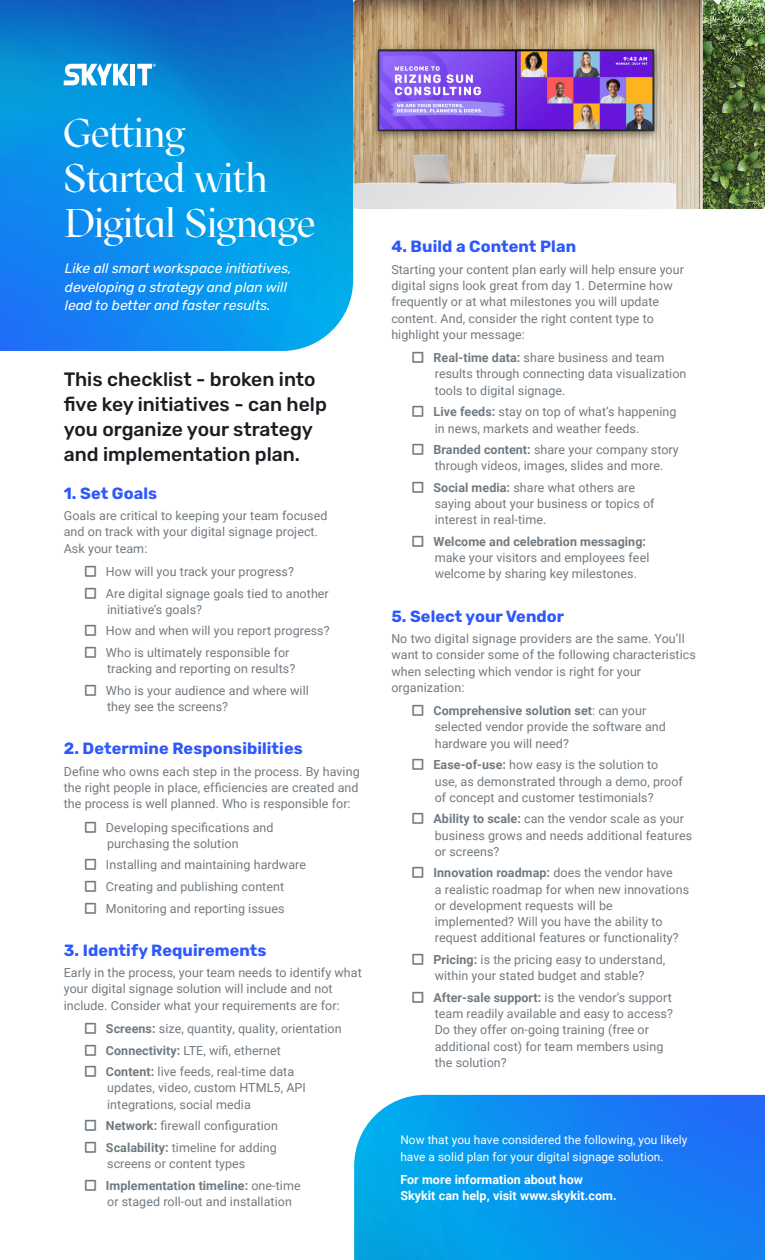
<style>
.page{position:relative;width:765px;height:1260px;background:#fff}
.page>*{position:absolute;margin:0;border:0;box-sizing:border-box;transform-origin:0 0}
.Heading_1_-_center{font:40px/45px "MAZIUSREVIEW20.09";color:#fff}
.Heading_1_-_center-2{font:500 19.38px/25px "Rubik";color:#1a1d21}
.t1{font:700 16.25px "Rubik";letter-spacing:.005em;color:#2d58fe}
.t2{font:italic 13.75px/18.8px "Rubik";color:#fff}
.t3{font:12.5px/16.2px "Roboto";letter-spacing:.005em;color:#717a81}
.t4{font:700 12.5px/16.2px "Roboto";letter-spacing:.005em;color:#fff}
.t5{font:11.88px/16.2px "Roboto";letter-spacing:.005em;color:#fff}
.s1{font-weight:700}
</style>
<div class="page">
<svg style="left:354px;top:1095px;width:411px;height:165px;background:#118fef"></svg>
<svg style="left:0;top:0;width:353px;height:351px;background:#0b8be0"></svg>
<img style="left:353px;top:0;width:412px;height:209px">
<svg style="left:64px;top:64px;width:65px;height:21px"></svg>
<div style="left:130px;top:64px;width:5px;height:21px;background:#fff"></div>
<svg style="left:137px;top:64px;width:19px;height:21px"></svg>
<p class="Heading_1_-_center" style="left:64px;top:111px;width:253px">Getting<br>Started with<br>Digital Signage</p>
<p class="t2" style="left:65px;top:259px;width:228px">Like all smart workspace initiatives, developing a strategy and plan will lead to better and faster results.</p>
<p class="Heading_1_-_center-2" style="left:64px;top:368px;width:265px">This checklist - broken into five key initiatives - can help you organize your strategy and implementation plan.</p>
<p class="t1" style="left:64px;top:484px;width:95px">1. Set Goals</p>
<p class="t3" style="left:64px;top:507px;width:265px">Goals are critical to keeping your team focused and on track with your digital signage project.<br>Ask your team:</p>
<p class="t3" style="left:85px;top:563px;width:211px">□□◆▼ How will you track your progress?</p>
<p class="t3" style="left:107px;top:585px;width:223px;text-indent:-22px">□□◆▼ Are digital signage goals tied to another initiative’s goals?</p>
<p class="t3" style="left:85px;top:622px;width:246px">□□◆▼ How and when will you report progress?</p>
<p class="t3" style="left:107px;top:644px;width:190px;text-indent:-22px">□□◆▼ Who is ultimately responsible for tracking and reporting on results?</p>
<p class="t3" style="left:107px;top:682px;width:203px;text-indent:-22px">□□◆▼ Who is your audience and where will they see the screens?</p>
<p class="t1" style="left:64px;top:739px;width:240px">2. Determine Responsibilities</p>
<p class="t3" style="left:64px;top:763px;width:297px;text-align:justify">Define who owns each step in the process. By having the right people in place, efficiencies are created and the process is well planned. Who is responsible for:</p>
<p class="t3" style="left:107px;top:819px;width:168px;text-indent:-22px">□□◆▼ Developing specifications and purchasing the solution</p>
<p class="t3" style="left:85px;top:856px;width:223px">□□◆▼ Installing and maintaining hardware</p>
<p class="t3" style="left:85px;top:878px;width:201px">□□◆▼ Creating and publishing content</p>
<p class="t3" style="left:85px;top:899px;width:201px">□□◆▼ Monitoring and reporting issues</p>
<p class="t1" style="left:64px;top:941px;width:204px">3. Identify Requirements</p>
<p class="t3" style="left:64px;top:964px;width:300px">Early in the process, your team needs to identify what your digital signage solution will include and not include. Consider what your requirements are for:</p>
<p class="t3" style="left:85px;top:1020px;width:258px">□□◆▼ <span class="s1">Screens:</span> size, quantity, quality, orientation</p>
<p class="t3" style="left:85px;top:1042px;width:197px">□□◆▼ <span class="s1">Connectivity:</span> LTE, wifi, ethernet</p>
<p class="t3" style="left:107px;top:1063px;width:200px;text-indent:-22px">□□◆▼ <span class="s1">Content:</span> live feeds, real-time data updates, video, custom HTML5, API integrations, social media</p>
<p class="t3" style="left:85px;top:1117px;width:195px">□□◆▼ <span class="s1">Network:</span> firewall configuration</p>
<p class="t3" style="left:107px;top:1139px;width:171px;text-indent:-22px">□□◆▼ <span class="s1">Scalability:</span> timeline for adding screens or content types</p>
<p class="t3" style="left:107px;top:1177px;width:195px;text-indent:-22px">□□◆▼ <span class="s1">Implementation timeline:</span> one-time or staged roll-out and installation</p>
<p class="t1" style="left:391px;top:237px;width:186px">4. Build a Content Plan</p>
<p class="t3" style="left:391px;top:261px;width:294px">Starting your content plan early will help ensure your digital signs look great from day 1. Determine how frequently or at what milestones you will update content. And, consider the right content type to highlight your message:</p>
<p class="t3" style="left:435px;top:349px;width:253px;text-indent:-22px">□□◆▼ <span class="s1">Real-time data:</span> share business and team results through connecting data visualization tools to digital signage.</p>
<p class="t3" style="left:435px;top:403px;width:243px;text-indent:-22px">□□◆▼ <span class="s1">Live feeds:</span> stay on top of what’s happening in news, markets and weather feeds.</p>
<p class="t3" style="left:413px;top:441px;width:268px;text-align:center">□□◆▼ <span class="s1">Branded content:</span> share your company story through videos, images, slides and more.</p>
<p class="t3" style="left:435px;top:479px;width:221px;text-indent:-22px">□□◆▼ <span class="s1">Social media:</span> share what others are saying about your business or topics of interest in real-time.</p>
<p class="t3" style="left:435px;top:533px;width:216px;text-indent:-22px">□□◆▼ <span class="s1">Welcome and celebration messaging: </span>make your visitors and employees feel welcome by sharing key milestones.</p>
<p class="t1" style="left:391px;top:606px;width:174px">5. Select your Vendor</p>
<p class="t3" style="left:391px;top:630px;width:306px">No two digital signage providers are the same. You’ll want to consider some of the following characteristics when selecting which vendor is right for your organization:</p>
<p class="t3" style="left:435px;top:702px;width:233px;text-indent:-22px">□□◆▼ <span class="s1">Comprehensive solution set</span>: can your selected vendor provide the software and hardware you will need?</p>
<p class="t3" style="left:435px;top:756px;width:250px;text-indent:-22px">□□◆▼ <span class="s1">Ease-of-use:</span> how easy is the solution to use, as demonstrated through a demo, proof of concept and customer testimonials?</p>
<p class="t3" style="left:435px;top:810px;width:259px;text-indent:-22px">□□◆▼ <span class="s1">Ability to scale:</span> can the vendor scale as your business grows and needs additional features or screens?</p>
<p class="t3" style="left:435px;top:864px;width:256px;text-indent:-22px">□□◆▼ <span class="s1">Innovation roadmap:</span> does the vendor have<br>a realistic roadmap for when new innovations or development requests will be implemented? Will you have the ability to request additional features or functionality?</p>
<p class="t3" style="left:413px;top:951px;width:254px;text-align:center">□□◆▼ <span class="s1">Pricing:</span> is the pricing easy to understand, within your stated budget and stable?</p>
<p class="t3" style="left:435px;top:989px;width:240px;text-indent:-22px">□□◆▼ <span class="s1">After-sale support:</span> is the vendor’s support team readily available and easy to access?<br>Do they offer on-going training (free or additional cost) for team members using the solution?</p>
<p class="t5" style="left:400px;top:1132px;width:289px">Now that you have considered the following, you likely have a solid plan for your digital signage solution.</p>
<p class="t4" style="left:400px;top:1171px;width:218px">For more information about how<br>Skykit can help, visit www.skykit.com.</p>
</div>
